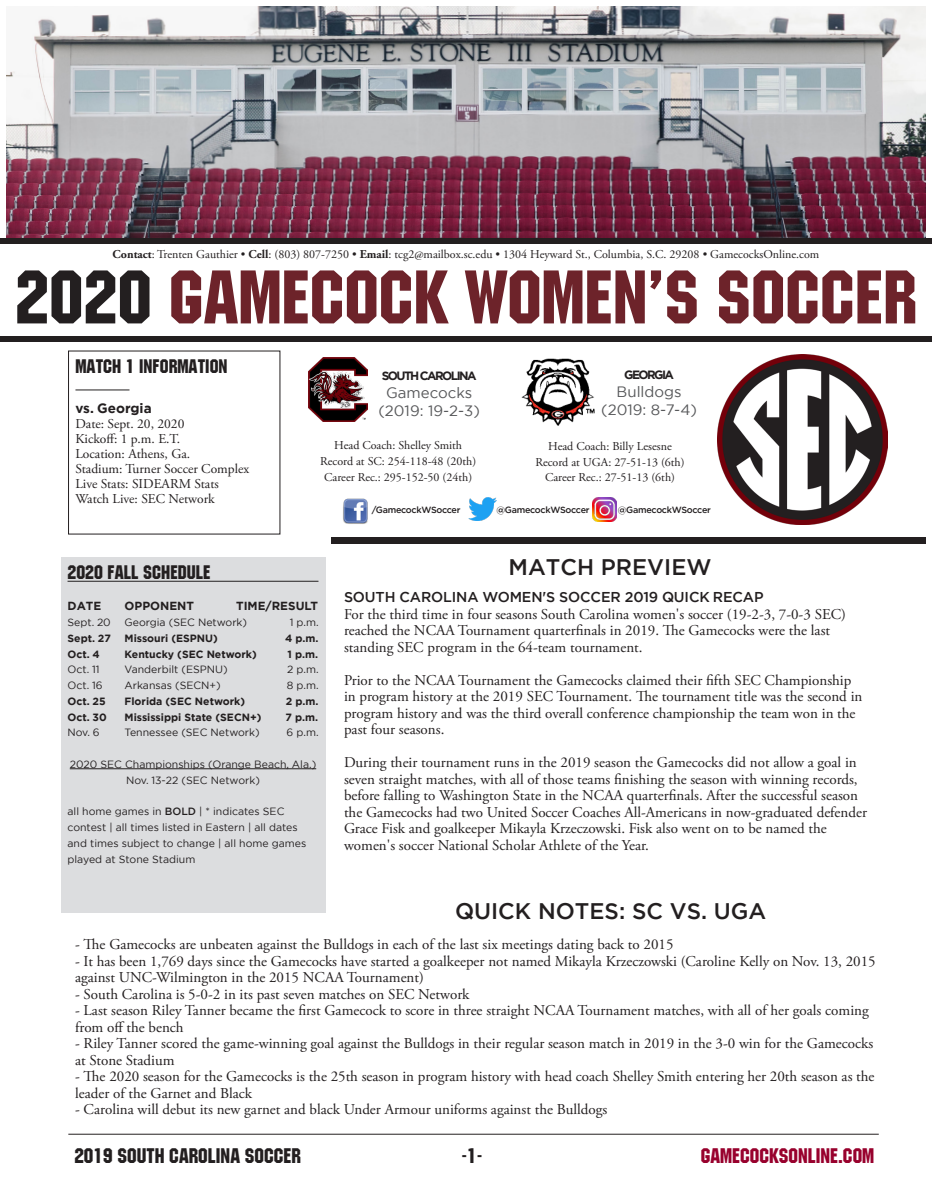
<style>
.page{position:relative;width:932px;height:1202px;background:#fff}
.page>*{position:absolute;margin:0;border:0;box-sizing:border-box;transform-origin:0 0}
.t1{font:75px "Machine IT Cby BT";color:#6d232a}
.t2{font:500 22.5px "Gotham";color:#231f20}
.t3{font:21px "Machine IT Cby BT";color:#231f20}
.t4{font:21px "Machine IT Cby BT";color:#98012d}
.t5{font:19.5px "Machine IT Cby BT";color:#231f20}
.Text{font:15px/16.5px "Adobe Garamond Pro";color:#231f20}
.t6{font:15px "Gotham";color:#57585a}
.Text-2{font:500 14.25px "Gotham";letter-spacing:-.01em;color:#231f20}
.t7{font:13.5px "Adobe Garamond Pro";color:#231f20}
.t8{font:700 13.5px "Gotham";color:#231f20}
.t9{font:12px/15.8px "Adobe Garamond Pro";color:#231f20;text-align:center}
.t10{font:700 12px "Gotham";letter-spacing:-.13em;color:#231f20}
.t11{font:700 11.7px "Gotham";color:#231f20}
.t12{font:10.5px/15.8px "Gotham";color:#231f20}
.t13{font:700 10.5px "Gotham";color:#231f20}
.t14{font:500 9px "Gotham";letter-spacing:-.03em;color:#231f20}
.s1{font-weight:700}
.s2{color:#231f20}
.s3{font-weight:500}
</style>
<div class="page">
<img style="left:717px;top:354px;width:170px;height:170px">
<img style="left:7px;top:7px;width:918px;height:232px">
<hr style="left:75px;top:390px;width:54px;height:1px;background:#231f20">
<div style="left:61px;top:557px;width:264px;height:355px;background:#dcdddf"></div>
<hr style="left:68px;top:581px;width:250px;height:1px;background:#231f20">
<hr style="left:70px;top:768px;width:246px;height:1px;background:#231f20">
<div style="left:0;top:336px;width:932px;height:5px;background:#231f20"></div>
<div style="left:0;top:239px;width:932px;height:5px;background:#231f20"></div>
<div style="left:331px;top:537px;width:594px;height:6px;background:#231f20"></div>
<img style="left:308px;top:357px;width:59px;height:65px">
<img style="left:592px;top:497px;width:24px;height:24px">
<hr style="left:68px;top:1133px;width:810px;height:1px;background:#231f20">
<img style="left:468px;top:498px;width:28px;height:22px">
<img style="left:343px;top:498px;width:25px;height:26px">
<img style="left:521px;top:358px;width:74px;height:67px">
<p class="t9" style="left:113px;top:247px;width:708px"><span class="s1">Contact</span>: Trenten Gauthier • <span class="s1">Cell</span>: (803) 807-7250 • <span class="s1">Email</span>: tcg2@mailbox.sc.edu • 1304 Heyward St., Columbia, S.C. 29208 • GamecocksOnline.com</p>
<p class="t1" style="left:15px;top:252px;width:903px"><span class="s2">2020</span> GAMECOCK WOMEN’S SOCCER</p>
<p class="t5" style="left:75px;top:354px;width:154px">MATCH 1 INFORMATION</p>
<p class="t8" style="left:75px;top:399px;width:78px">vs. Georgia</p>
<p class="t7" style="left:75px;top:416px;width:110px">Date: Sept. 20, 2020</p>
<p class="t7" style="left:75px;top:431px;width:106px">Kickoff: 1 p.m. E.T.</p>
<p class="t7" style="left:75px;top:446px;width:116px">Location: Athens, Ga.</p>
<p class="t7" style="left:75px;top:461px;width:175px">Stadium: Turner Soccer Complex</p>
<p class="t7" style="left:75px;top:476px;width:145px">Live Stats: SIDEARM Stats</p>
<p class="t7" style="left:75px;top:491px;width:141px">Watch Live: SEC Network</p>
<p class="t10" style="left:624px;top:367px;width:51px">GEORGIA</p>
<p class="t6" style="left:616px;top:382px;width:67px">Bulldogs</p>
<p class="t6" style="left:601px;top:400px;width:97px">(2019: 8-7-4)</p>
<p class="t9" style="left:548px;top:438px;width:125px">Head Coach: Billy Lesesne</p>
<p class="t9" style="left:535px;top:454px;width:151px">Record at UGA: 27-51-13 (6th)<br>Career Rec.: 27-51-13 (6th)</p>
<p class="t10" style="left:382px;top:367px;width:96px">SOUTH CAROLINA</p>
<p class="t6" style="left:386px;top:382px;width:88px">Gamecocks</p>
<p class="t6" style="left:378px;top:400px;width:103px">(2019: 19-2-3)</p>
<p class="t9" style="left:334px;top:438px;width:129px">Head Coach: Shelley Smith</p>
<p class="t9" style="left:320px;top:454px;width:157px">Record at SC: 254-118-48 (20th)<br>Career Rec.: 295-152-50 (24th)</p>
<p class="t14" style="left:372px;top:503px;width:90px">/GamecockWSoccer</p>
<p class="t14" style="left:496px;top:503px;width:95px">@GamecockWSoccer</p>
<p class="t14" style="left:617px;top:503px;width:95px">@GamecockWSoccer</p>
<p class="t5" style="left:68px;top:560px;width:145px">2020 FALL SCHEDULE</p>
<p class="t11" style="left:68px;top:598px;width:35px">DATE</p>
<p class="t11" style="left:125px;top:598px;width:71px">OPPONENT</p>
<p class="t11" style="left:236px;top:598px;width:83px">TIME/RESULT</p>
<p class="t12" style="left:68px;top:614px;width:45px">Sept. 20</p>
<p class="t12" style="left:125px;top:614px;width:124px">Georgia (SEC Network)</p>
<p class="t12" style="left:290px;top:614px;width:30px">1 p.m.</p>
<p class="t13" style="left:68px;top:631px;width:45px">Sept. 27</p>
<p class="t13" style="left:125px;top:631px;width:95px">Missouri (ESPNU)</p>
<p class="t13" style="left:285px;top:631px;width:35px">4 p.m.</p>
<p class="t13" style="left:68px;top:647px;width:34px">Oct. 4</p>
<p class="t13" style="left:125px;top:647px;width:134px">Kentucky (SEC Network)</p>
<p class="t13" style="left:287px;top:647px;width:32px">1 p.m.</p>
<p class="t12" style="left:68px;top:661px;width:33px">Oct. 11</p>
<p class="t12" style="left:125px;top:661px;width:105px">Vanderbilt (ESPNU)</p>
<p class="t12" style="left:287px;top:661px;width:33px">2 p.m.</p>
<p class="t12" style="left:68px;top:677px;width:37px">Oct. 16</p>
<p class="t12" style="left:125px;top:677px;width:98px">Arkansas (SECN+)</p>
<p class="t12" style="left:287px;top:677px;width:33px">8 p.m.</p>
<p class="t13" style="left:68px;top:694px;width:40px">Oct. 25</p>
<p class="t13" style="left:125px;top:694px;width:122px">Florida (SEC Network)</p>
<p class="t13" style="left:286px;top:694px;width:34px">2 p.m.</p>
<p class="t13" style="left:68px;top:710px;width:41px">Oct. 30</p>
<p class="t13" style="left:125px;top:710px;width:138px">Mississippi State (SECN+)</p>
<p class="t13" style="left:285px;top:710px;width:34px">7 p.m.</p>
<p class="t12" style="left:68px;top:724px;width:34px">Nov. 6</p>
<p class="t12" style="left:125px;top:724px;width:137px">Tennessee (SEC Network)</p>
<p class="t12" style="left:286px;top:724px;width:33px">6 p.m.</p>
<p class="t12" style="left:70px;top:756px;width:248px">2020 SEC Championships (Orange Beach, Ala.)</p>
<p class="t12" style="left:126px;top:772px;width:135px">Nov. 13-22 (SEC Network)</p>
<p class="t12" style="left:68px;top:803px;width:240px">all home games in <span class="s3">BOLD</span> | * indicates SEC contest | all times listed in Eastern | all dates and times subject to change | all home games played at Stone Stadium</p>
<p class="t2" style="left:508px;top:552px;width:204px">MATCH PREVIEW</p>
<p class="Text-2" style="left:344px;top:588px;width:421px">SOUTH CAROLINA WOMEN'S SOCCER 2019 QUICK RECAP</p>
<p class="Text" style="left:344px;top:606px;width:503px">For the third time in four seasons South Carolina women's soccer (19-2-3, 7-0-3 SEC) reached the NCAA Tournament quarterfinals in 2019. The Gamecocks were the last standing SEC program in the 64-team tournament.</p>
<p class="Text" style="left:344px;top:672px;width:520px">Prior to the NCAA Tournament the Gamecocks claimed their fifth SEC Championship in program history at the 2019 SEC Tournament. The tournament title was the second in program history and was the third overall conference championship the team won in the past four seasons.</p>
<p class="Text" style="left:344px;top:755px;width:524px">During their tournament runs in the 2019 season the Gamecocks did not allow a goal in seven straight matches, with all of those teams finishing the season with winning records, before falling to Washington State in the NCAA quarterfinals. After the successful season the Gamecocks had two United Soccer Coaches All-Americans in now-graduated defender Grace Fisk and goalkeeper Mikayla Krzeczowski. Fisk also went on to be named the women's soccer National Scholar Athlete of the Year.</p>
<p class="t2" style="left:455px;top:896px;width:313px">QUICK NOTES: SC VS. UGA</p>
<p class="Text" style="left:75px;top:936px;width:600px">- The Gamecocks are unbeaten against the Bulldogs in each of the last six meetings dating back to 2015</p>
<p class="Text" style="left:75px;top:953px;width:802px">- It has been 1,769 days since the Gamecocks have started a goalkeeper not named Mikayla Krzeczowski (Caroline Kelly on Nov. 13, 2015 against UNC-Wilmington in the 2015 NCAA Tournament)</p>
<p class="Text" style="left:75px;top:986px;width:396px">- South Carolina is 5-0-2 in its past seven matches on SEC Network</p>
<p class="Text" style="left:75px;top:1002px;width:795px">- Last season Riley Tanner became the first Gamecock to score in three straight NCAA Tournament matches, with all of her goals coming from off the bench</p>
<p class="Text" style="left:75px;top:1035px;width:799px">- Riley Tanner scored the game-winning goal against the Bulldogs in their regular season match in 2019 in the 3-0 win for the Gamecocks at Stone Stadium</p>
<p class="Text" style="left:75px;top:1068px;width:801px">- The 2020 season for the Gamecocks is the 25th season in program history with head coach Shelley Smith entering her 20th season as the leader of the Garnet and Black</p>
<p class="Text" style="left:75px;top:1101px;width:533px">- Carolina will debut its new garnet and black Under Armour uniforms against the Bulldogs</p>
<p class="t3" style="left:74px;top:1143px;width:228px">2019 SOUTH CAROLINA SOCCER</p>
<p class="t3" style="left:461px;top:1143px;width:23px">-1-</p>
<p class="t4" style="left:700px;top:1143px;width:175px">GAMECOCKSONLINE.COM</p>
</div>
